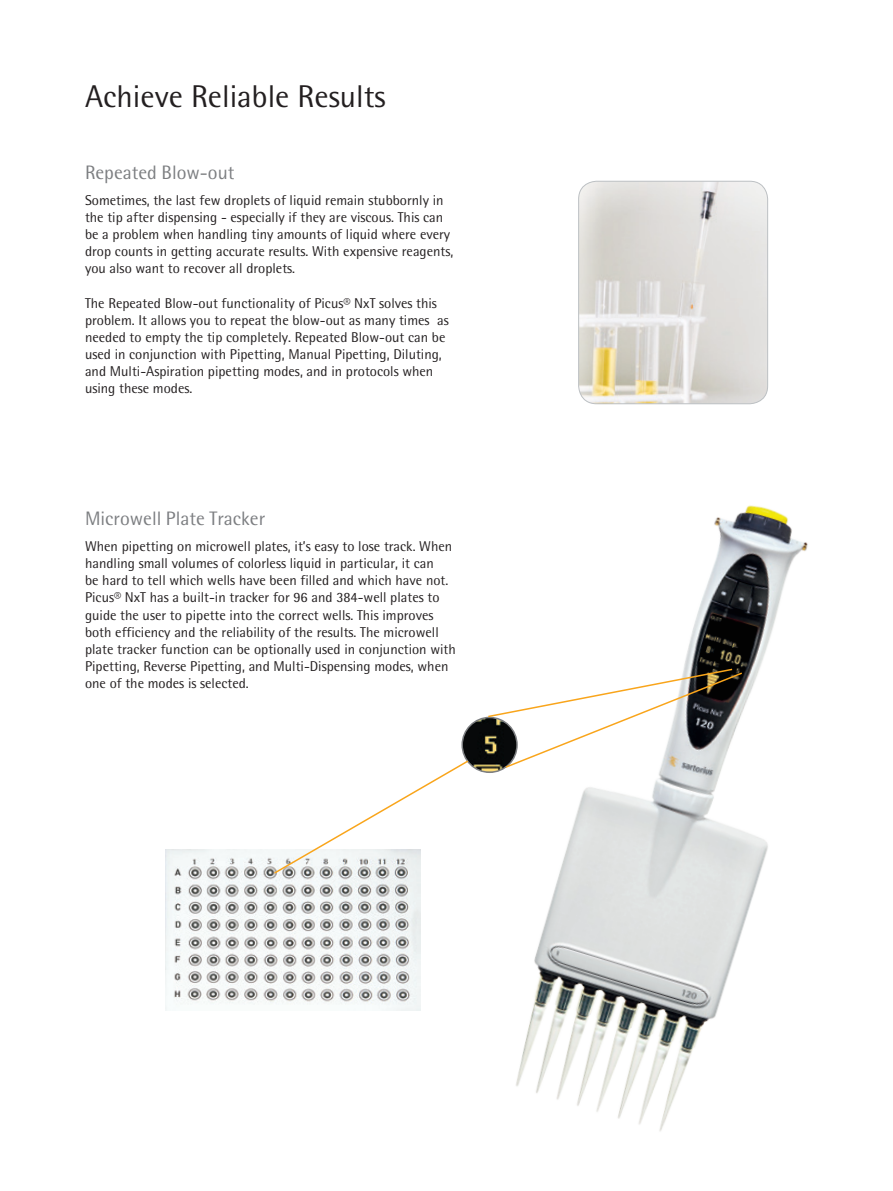
<style>
.page{position:relative;width:893px;height:1191px;background:#fff}
.page>*{position:absolute;margin:0;border:0;box-sizing:border-box;transform-origin:0 0}
.t1{font:31.5px "Sartorius Rotis Sans 2013";color:#231f20}
.t2{font:19.5px "Sartorius Rotis Sans 2013";color:#7c7e81}
.t3{font:14.25px/17.1px "Sartorius Rotis Sans 2013";color:#231f20}
</style>
<div class="page">
<img style="left:579px;top:181px;width:189px;height:223px">
<div style="left:578px;top:181px;width:190px;height:223px;border:1px solid #bcc0c3;border-radius:18px"></div>
<img style="left:477px;top:505px;width:331px;height:626px">
<img style="left:166px;top:849px;width:255px;height:161px">
<img style="left:462px;top:717px;width:55px;height:55px;border-radius:27px">
<div style="left:461px;top:716px;width:57px;height:57px;border:2px solid #7c7e81;border-radius:50%"></div>
<svg style="left:487px;top:667px;width:257px;height:102px"></svg>
<svg style="left:273px;top:759px;width:197px;height:116px"></svg>
<h1 class="t1" style="left:85px;top:78px;width:302px">Achieve Reliable Results</h1>
<h2 class="t2" style="left:85px;top:161px;width:151px">Repeated Blow-out</h2>
<p class="t3" style="left:85px;top:191px;width:370px">Sometimes, the last few droplets of liquid remain stubbornly in the tip after dispensing - especially if they are viscous. This can be a problem when handling tiny amounts of liquid where every drop counts in getting accurate results. With expensive reagents, you also want to recover all droplets.</p>
<p class="t3" style="left:85px;top:294px;width:365px">The Repeated Blow-out functionality of Picus® NxT solves this problem. It allows you to repeat the blow-out as many times as needed to empty the tip completely. Repeated Blow-out can be used in conjunction with Pipetting, Manual Pipetting, Diluting, and Multi-Aspiration pipetting modes, and in protocols when using these modes.</p>
<h2 class="t2" style="left:85px;top:507px;width:182px">Microwell Plate Tracker</h2>
<p class="t3" style="left:85px;top:537px;width:372px">When pipetting on microwell plates, it’s easy to lose track. When handling small volumes of colorless liquid in particular, it can<br>be hard to tell which wells have been filled and which have not.<br>Picus® NxT has a built-in tracker for 96 and 384-well plates to guide the user to pipette into the correct wells. This improves both efficiency and the reliability of the results. The microwell plate tracker function can be optionally used in conjunction with Pipetting, Reverse Pipetting, and Multi-Dispensing modes, when one of the modes is selected.</p>
</div>
